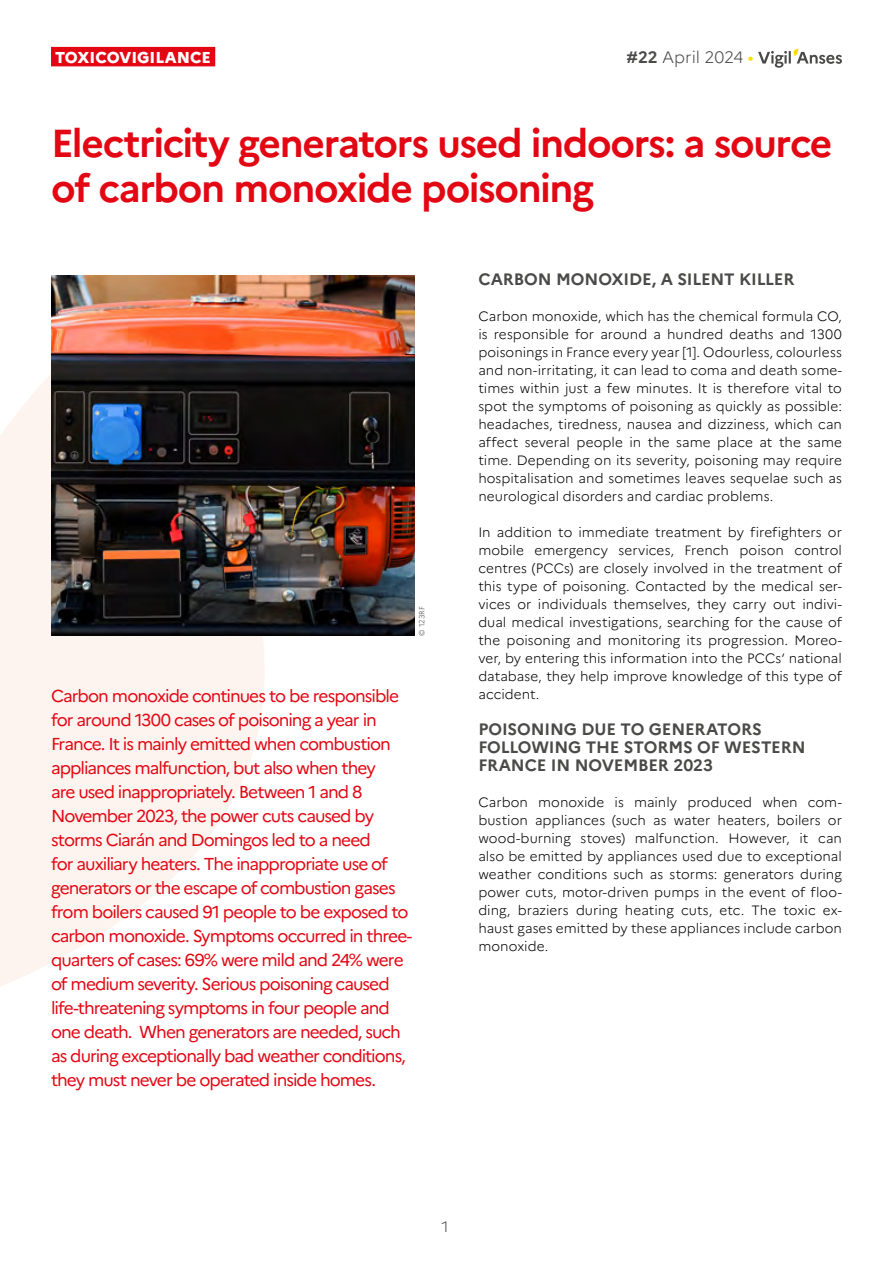
<style>
.page{position:relative;width:893px;height:1263px;background:#fff}
.page>*{position:absolute;margin:0;border:0;box-sizing:border-box;transform-origin:0 0}
.t1{font:700 39px/45px "Marianne";letter-spacing:-.035em;color:#e30613}
.t2{font:17.25px/24px "Marianne";letter-spacing:-.055em;color:#e30613}
.t3{font:700 16.5px/18px "Marianne";letter-spacing:-.01em;color:#4a4a49}
.t4{font:300 16.5px "Marianne";color:#4a4a49}
.t5{font:800 15.75px "Marianne";color:#fff}
.t6{font:300 15px "Marianne";color:#4a4a49}
.t7{font:300 13.5px/18px "Marianne";letter-spacing:.005em;color:#000;text-align:justify}
.t8{font:300 7.5px "Marianne";letter-spacing:.015em;color:#4a4a49}
.s1{font-weight:700}
.s2{font-weight:400;color:#fd0}
</style>
<div class="page">
<svg style="left:0;top:374px;width:265px;height:613px;fill:#fef4ef"></svg>
<img style="left:51px;top:275px;width:364px;height:361px">
<div style="left:51px;top:47px;width:164px;height:19px;background:#e30613"></div>
<svg style="left:758px;top:49px;width:84px;height:19px"></svg>
<p class="t5" style="left:55px;top:45px;width:157px">TOXICOVIGILANCE</p>
<p class="t4" style="left:626px;top:45px;width:128px"><span class="s1">#22</span> April 2024 <span class="s2">•</span></p>
<h1 class="t1" style="left:51px;top:117px;width:783px">Electricity generators used indoors: a source of carbon monoxide poisoning</h1>
<p class="t8" style="left:416px;top:636px;width:31px;rotate:-90deg">© 123RF</p>
<p class="t2" style="left:51px;top:682px;width:363px">Carbon monoxide continues to be responsible for around 1300 cases of poisoning a year in France. It is mainly emitted when combustion appliances malfunction, but also when they<br>are used inappropriately. Between 1 and 8<br>November 2023, the power cuts caused by storms Ciarán and Domingos led to a need<br>for auxiliary heaters. The inappropriate use of generators or the escape of combustion gases from boilers caused 91 people to be exposed to carbon monoxide. Symptoms occurred in three&shy;quarters of cases: 69% were mild and 24% were of medium severity. Serious poisoning caused life-threatening symptoms in four people and one death. When generators are needed, such as during exceptionally bad weather conditions, they must never be operated inside homes.</p>
<p class="t3" style="left:478px;top:269px;width:317px">CARBON MONOXIDE, A SILENT KILLER</p>
<p class="t7" style="left:478px;top:306px;width:365px">Carbon monoxide, which has the chemical formula CO, is responsible for around a hundred deaths and 1300 poisonings in France every year [1]. Odourless, colourless and non-irritating, it can lead to coma and death some&shy;times within just a few minutes. It is therefore vital to spot the symptoms of poisoning as quickly as possible: headaches, tiredness, nausea and dizziness, which can affect several people in the same place at the same time. Depending on its severity, poisoning may require hospitalisation and sometimes leaves sequelae such as neurological disorders and cardiac problems.</p>
<p class="t7" style="left:478px;top:522px;width:365px">In addition to immediate treatment by firefighters or mobile emergency services, French poison control centres (PCCs) are closely involved in the treatment of this type of poisoning. Contacted by the medical ser&shy;vices or individuals themselves, they carry out indivi&shy;dual medical investigations, searching for the cause of the poisoning and monitoring its progression. Moreo&shy;ver, by entering this information into the PCCs’ national database, they help improve knowledge of this type of accident.</p>
<p class="t3" style="left:478px;top:719px;width:329px">POISONING DUE TO GENERATORS<br>FOLLOWING THE STORMS OF WESTERN<br>FRANCE IN NOVEMBER 2023</p>
<p class="t7" style="left:478px;top:792px;width:365px">Carbon monoxide is mainly produced when com&shy;bustion appliances (such as water heaters, boilers or wood-burning stoves) malfunction. However, it can also be emitted by appliances used due to exceptional weather conditions such as storms: generators during power cuts, motor-driven pumps in the event of floo&shy;ding, braziers during heating cuts, etc. The toxic ex&shy;haust gases emitted by these appliances include carbon monoxide.</p>
<p class="t6" style="left:442px;top:1215px;width:8px">1</p>
</div>
